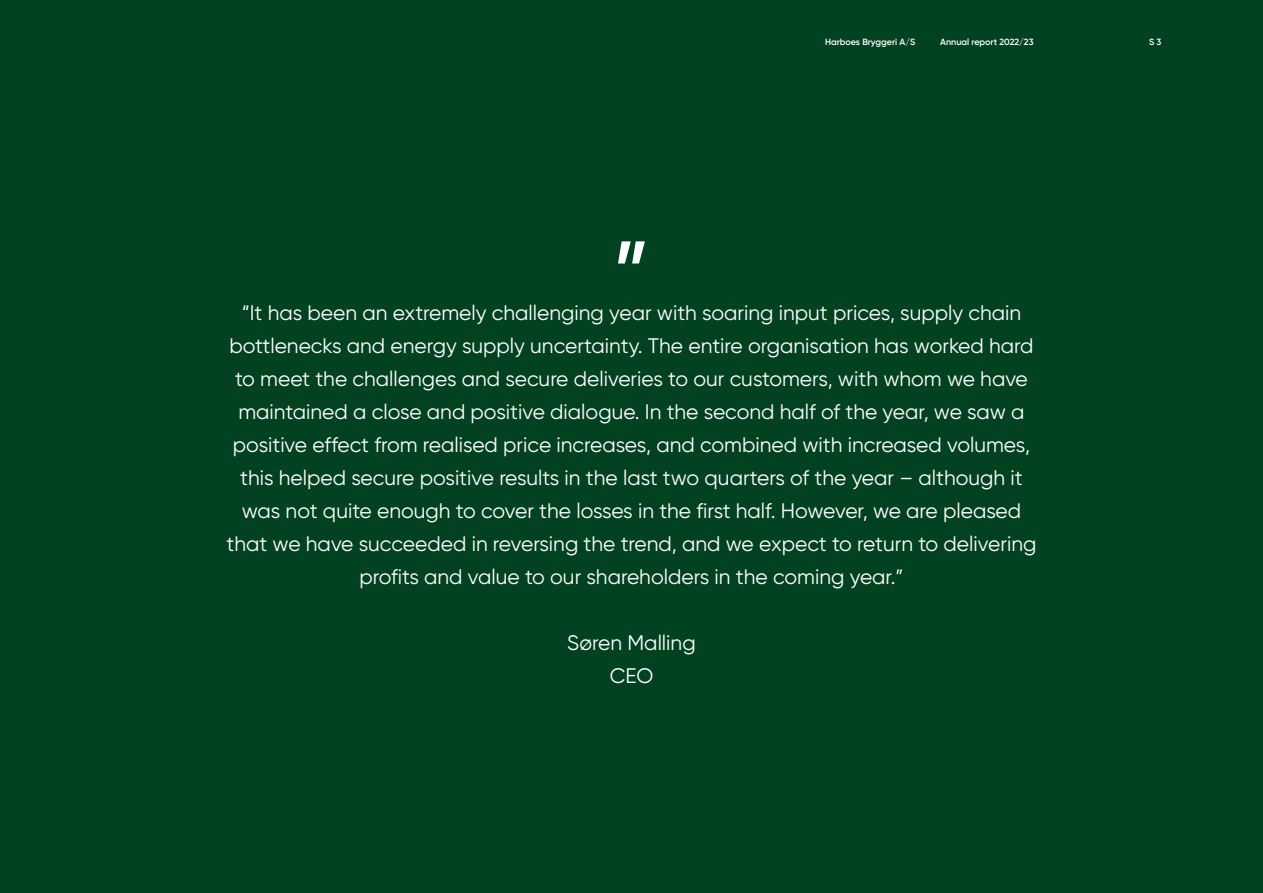
<style>
.page{position:relative;width:1263px;height:893px;background:#024220}
.page>*{position:absolute;margin:0;border:0;box-sizing:border-box;transform-origin:0 0}
.Brødtekst_8_14_align{font:500 91.05px "Gilroy Office";color:#fff}
.Brødtekst_8_14_align-2{font:21px/33px "Gilroy Office";color:#fff;text-align:center}
.t1{font:600 9px "Gilroy Office";color:#fff}
</style>
<div class="page">
<p class="Brødtekst_8_14_align" style="left:613px;top:217px;width:39px">”</p>
<p class="t1" style="left:825px;top:36px;width:92px">Harboes Bryggeri A/S</p>
<p class="t1" style="left:940px;top:36px;width:95px">Annual report 2022/23</p>
<p class="t1" style="left:1149px;top:36px;width:14px">S 3</p>
<p class="Brødtekst_8_14_align-2" style="left:227px;top:296px;width:811px">“It has been an extremely challenging year with soaring input prices, supply chain bottlenecks and energy supply uncertainty. The entire organisation has worked hard to meet the challenges and secure deliveries to our customers, with whom we have maintained a close and positive dialogue. In the second half of the year, we saw a positive effect from realised price increases, and combined with increased volumes, this helped secure positive results in the last two quarters of the year – although it was not quite enough to cover the losses in the first half. However, we are pleased that we have succeeded in reversing the trend, and we expect to return to delivering profits and value to our shareholders in the coming year.”</p>
<p class="Brødtekst_8_14_align-2" style="left:567px;top:626px;width:130px">Søren Malling</p>
<p class="Brødtekst_8_14_align-2" style="left:610px;top:659px;width:45px">CEO</p>
</div>
